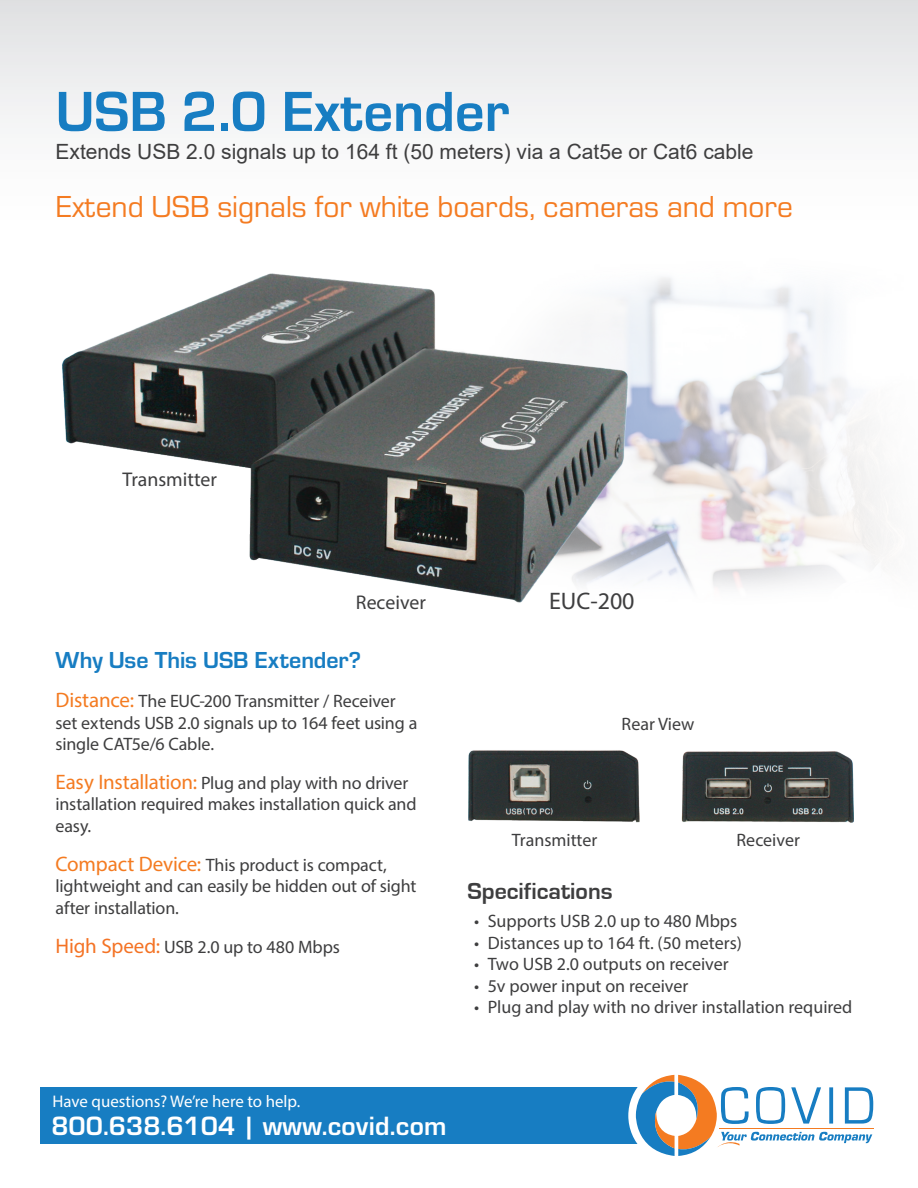
<style>
.page{position:relative;width:918px;height:1188px;background:#fff}
.page>*{position:absolute;margin:0;border:0;box-sizing:border-box;transform-origin:0 0}
.t1{font:700 58.5px "Eurostile";color:#177dc2}
.t2{font:31.5px "Eurostile";color:#f47b21}
.t3{font:700 27.45px "Eurostile";letter-spacing:.01em;color:#fff}
.t4{font:700 24px "Eurostile";letter-spacing:-.005em;color:#177dc2}
.t5{font:700 24px "Eurostile";color:#3e3e3f}
.t6{font:24px "Myriad Pro";color:#3e3e3f}
.t7{font:21px "Arial";color:#3e3e3f}
.t8{font:19.8px "Myriad Pro";color:#3e3e3f}
.t9{font:18px/21.6px "Myriad Pro";letter-spacing:-.005em;color:#3e3e3f}
.t10{font:16.95px "Myriad Pro";color:#fff}
.s1{font-size:21px;color:#f47b21}
.s2{font-size:21px;color:#f47325}
</style>
<div class="page">
<div style="left:0;top:0;width:918px;height:234px;background:linear-gradient(to bottom,#e1e2e4,#fff)"></div>
<div style="left:40px;top:1088px;width:628px;height:56px;background:#177dc2"></div>
<div style="left:628px;top:1067px;width:98px;height:97px;background:#fff;border-radius:50%"></div>
<img style="left:649px;top:277px;width:241px;height:311px">
<img style="left:62px;top:273px;width:587px;height:330px">
<img style="left:468px;top:750px;width:386px;height:72px">
<svg style="left:636px;top:1075px;width:237px;height:81px"></svg>
<h1 class="t1" style="left:56px;top:70px;width:455px">USB 2.0 Extender</h1>
<p class="t7" style="left:56px;top:138px;width:699px">Extends USB 2.0 signals up to 164 ft (50 meters) via a Cat5e or Cat6 cable</p>
<h2 class="t2" style="left:56px;top:186px;width:739px">Extend USB signals for white boards, cameras and more</h2>
<p class="t8" style="left:122px;top:468px;width:96px">Transmitter</p>
<p class="t8" style="left:356px;top:590px;width:71px">Receiver</p>
<h3 class="t4" style="left:56px;top:643px;width:307px">Why Use This USB Extender?</h3>
<p class="t9" style="left:56px;top:690px;width:363px"><span class="s1">Distance:</span> The EUC-200 Transmitter / Receiver set extends USB 2.0 signals up to 164 feet using a single CAT5e/6 Cable.</p>
<p class="t9" style="left:56px;top:772px;width:362px"><span class="s1">Easy Installation:</span> Plug and play with no driver installation required makes installation quick and easy.</p>
<p class="t9" style="left:56px;top:854px;width:362px"><span class="s1">Compact Device:</span> This product is compact, lightweight and can easily be hidden out of sight after installation.</p>
<p class="t9" style="left:56px;top:935px;width:286px"><span class="s2">High Speed:</span> USB 2.0 up to 480 Mbps</p>
<h3 class="t6" style="left:549px;top:586px;width:87px">EUC-200</h3>
<p class="t9" style="left:622px;top:713px;width:74px">Rear View</p>
<p class="t9" style="left:512px;top:829px;width:87px">Transmitter</p>
<p class="t9" style="left:737px;top:829px;width:65px">Receiver</p>
<h3 class="t5" style="left:468px;top:878px;width:147px">Specifications</h3>
<p class="t9" style="left:474px;top:910px;width:265px">• Supports USB 2.0 up to 480 Mbps</p>
<p class="t9" style="left:474px;top:931px;width:269px">• Distances up to 164 ft. (50 meters)</p>
<p class="t9" style="left:474px;top:953px;width:256px">• Two USB 2.0 outputs on receiver</p>
<p class="t9" style="left:474px;top:975px;width:216px">• 5v power input on receiver</p>
<p class="t9" style="left:474px;top:996px;width:380px">• Plug and play with no driver installation required</p>
<p class="t10" style="left:53px;top:1091px;width:249px">Have questions? We’re here to help.</p>
<h3 class="t3" style="left:51px;top:1106px;width:397px">800.638.6104 | www.covid.com</h3>
</div>
